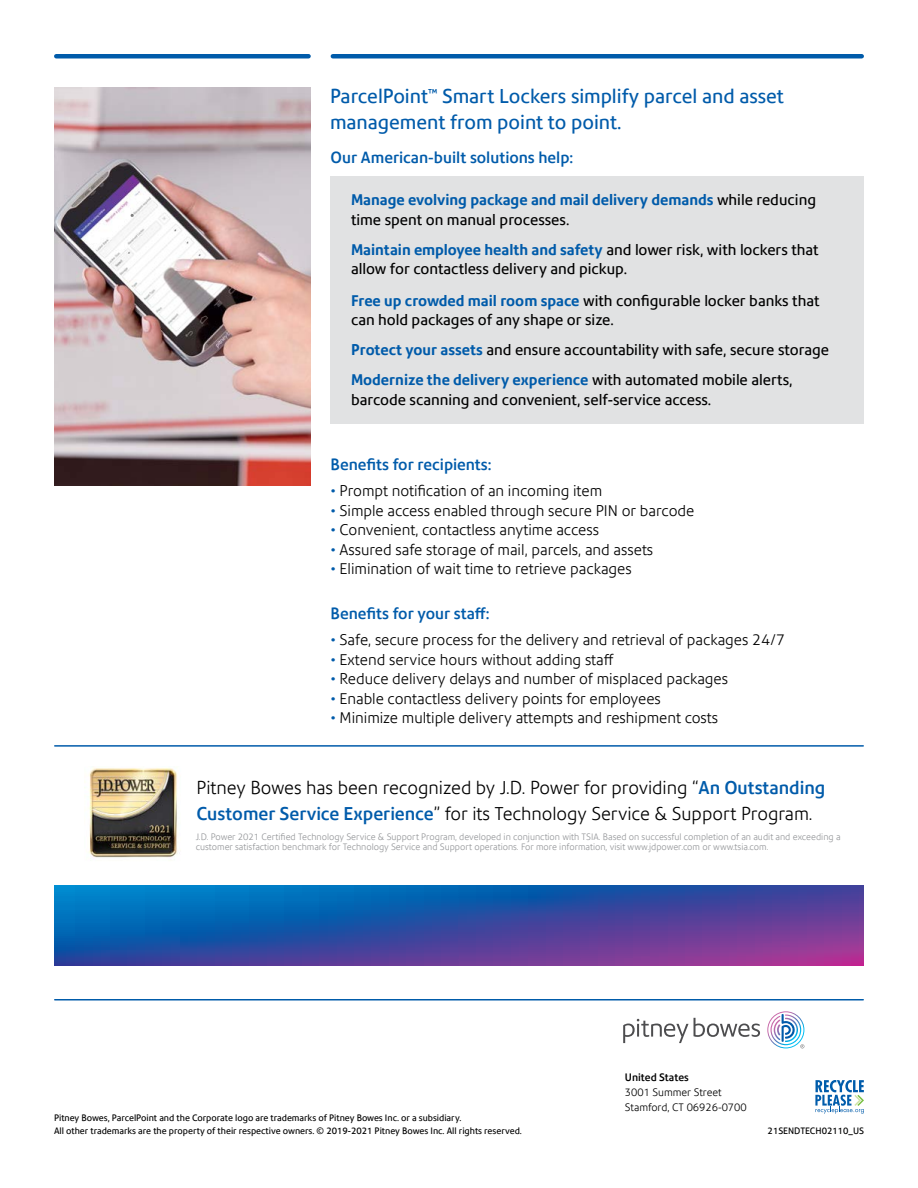
<style>
.page{position:relative;width:918px;height:1188px;background:#fff}
.page>*{position:absolute;margin:0;border:0;box-sizing:border-box;transform-origin:0 0}
.t1{font:19.5px/25.5px "Precision Sans";color:#005baa}
.t2{font:300 18px/25.5px "Precision Sans";color:#000}
.t3{font:500 15.75px "Precision Sans";color:#005baa}
.t4{font:300 15px "Precision Sans";color:#000}
.t5{font:15px/19.5px "Precision Sans";color:#000}
.t6{font:700 15px/19.5px "Precision Sans";color:#005baa}
.t7{font:300 10.5px/15px "Precision Sans";color:#000}
.t8{font:500 10.5px "Precision Sans";color:#000}
.t9{font:300 9px/10.8px "Precision Sans";color:#939598}
.t10{font:9px/13.5px "Precision Sans";color:#000}
.s1{font-weight:400;color:#000}
.s2{font-weight:700;color:#005baa}
.s3{color:#005baa}
.s4{font-weight:500;color:#005baa}
</style>
<div class="page">
<img style="left:54px;top:88px;width:257px;height:398px">
<svg style="left:54px;top:885px;width:810px;height:80px;background:#364fa4"></svg>
<hr style="left:333px;top:54px;width:529px;height:4px;background:#005baa">
<hr style="left:56px;top:54px;width:253px;height:4px;background:#005baa">
<hr style="left:55px;top:999px;width:808px;height:1px;background:#005baa">
<hr style="left:55px;top:745px;width:808px;height:2px;background:#005baa">
<img style="left:84px;top:767px;width:94px;height:91px">
<div style="left:331px;top:176px;width:533px;height:247px;background:#e1e2e3"></div>
<svg style="left:623px;top:1018px;width:137px;height:25px"></svg>
<svg style="left:767px;top:1011px;width:37px;height:37px"></svg>
<svg style="left:815px;top:1080px;width:49px;height:34px"></svg>
<h1 class="t1" style="left:330px;top:83px;width:456px">ParcelPoint<sup>™</sup> Smart Lockers simplify parcel and asset management from point to point.</h1>
<p class="t3" style="left:331px;top:148px;width:244px">Our American-built solutions help:</p>
<p class="t6" style="left:351px;top:190px;width:467px">Manage evolving package and mail delivery demands <span class="s1">while reducing time spent on manual processes.</span></p>
<p class="t5" style="left:351px;top:240px;width:469px"><span class="s2">Maintain employee health and safety</span> and lower risk, with lockers that allow for contactless delivery and pickup.</p>
<p class="t5" style="left:351px;top:291px;width:470px"><span class="s2">Free up crowded mail room space</span> with configurable locker banks that can hold packages of any shape or size.</p>
<p class="t5" style="left:351px;top:335px;width:480px;line-height:30px"><span class="s2">Protect your assets</span> and ensure accountability with safe, secure storage<br><span class="s2">Modernize the delivery experience</span> with automated mobile alerts,</p>
<p class="t5" style="left:351px;top:390px;width:362px">barcode scanning and convenient, self-service access.</p>
<p class="t3" style="left:331px;top:455px;width:163px">Benefits for recipients:</p>
<p class="t4" style="left:331px;top:482px;width:273px"><span class="s3">•</span> Prompt notification of an incoming item</p>
<p class="t4" style="left:331px;top:501px;width:365px"><span class="s3">•</span> Simple access enabled through secure PIN or barcode</p>
<p class="t4" style="left:331px;top:521px;width:270px"><span class="s3">•</span> Convenient, contactless anytime access</p>
<p class="t4" style="left:331px;top:540px;width:324px"><span class="s3">•</span> Assured safe storage of mail, parcels, and assets</p>
<p class="t4" style="left:331px;top:560px;width:303px"><span class="s3">•</span> Elimination of wait time to retrieve packages</p>
<p class="t3" style="left:331px;top:604px;width:161px">Benefits for your staff:</p>
<p class="t4" style="left:331px;top:631px;width:456px"><span class="s3">•</span> Safe, secure process for the delivery and retrieval of packages 24/7</p>
<p class="t4" style="left:331px;top:651px;width:285px"><span class="s3">•</span> Extend service hours without adding staff</p>
<p class="t4" style="left:331px;top:670px;width:399px"><span class="s3">•</span> Reduce delivery delays and number of misplaced packages</p>
<p class="t4" style="left:331px;top:690px;width:332px"><span class="s3">•</span> Enable contactless delivery points for employees</p>
<p class="t4" style="left:331px;top:709px;width:389px"><span class="s3">•</span> Minimize multiple delivery attempts and reshipment costs</p>
<p class="t2" style="left:196px;top:775px;width:631px">Pitney Bowes has been recognized by J.D. Power for providing “<span class="s4">An Outstanding<br>Customer Service Experience</span>” for its Technology Service &amp; Support Program.</p>
<p class="t9" style="left:196px;top:831px;width:646px">J.D. Power 2021 Certified Technology Service &amp; Support Program, developed in conjunction with TSIA. Based on successful completion of an audit and exceeding a customer satisfaction benchmark for Technology Service and Support operations. For more information, visit www.jdpower.com or www.tsia.com.</p>
<p class="t10" style="left:54px;top:1111px;width:469px">Pitney Bowes, ParcelPoint and the Corporate logo are trademarks of Pitney Bowes Inc. or a subsidiary.<br>All other trademarks are the property of their respective owners. © 2019-2021 Pitney Bowes Inc. All rights reserved.</p>
<p class="t8" style="left:625px;top:1071px;width:65px">United States</p>
<p class="t7" style="left:625px;top:1085px;width:123px">3001 Summer Street<br>Stamford, CT 06926-0700</p>
<p class="t10" style="left:768px;top:1124px;width:98px">21SENDTECH02110_US</p>
</div>
